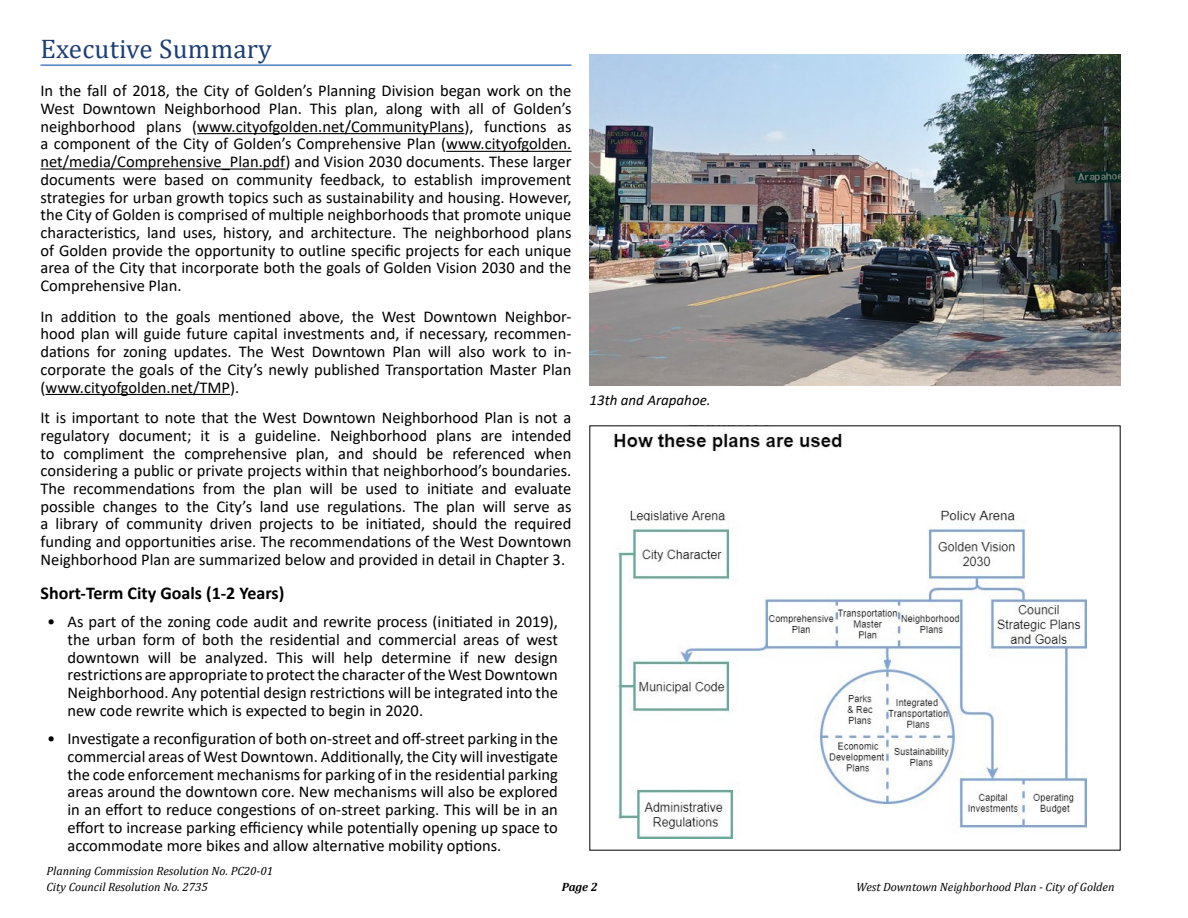
<style>
.page{position:relative;width:1188px;height:918px;background:#fff}
.page>*{position:absolute;margin:0;border:0;box-sizing:border-box;transform-origin:0 0}
.t1{font:27px "Cambria";letter-spacing:.01em;color:#1d3f77}
.t2{font:700 18px "Calibri";color:#000}
.t3{font:16.5px/17.7px "Calibri";color:#000;text-align:justify}
.t4{font:italic 15px "Calibri";color:#000}
.t5{font:italic 12px/16.4px "Cambria";color:#000}
.t6{font:italic 700 12px "Cambria";color:#000}
</style>
<div class="page">
<hr style="left:40px;top:64px;width:532px;height:2px;background:#4f81be">
<hr style="left:197px;top:133px;width:267px;height:1px;background:#000">
<hr style="left:446px;top:151px;width:125px;height:1px;background:#000">
<hr style="left:40px;top:169px;width:246px;height:1px;background:#000">
<hr style="left:46px;top:394px;width:184px;height:1px;background:#000">
<img style="left:590px;top:54px;width:530px;height:331px">
<img style="left:614px;top:433px;width:472px;height:406px">
<h1 class="t1" style="left:40px;top:33px;width:233px">Executive Summary</h1>
<p class="t3" style="left:40px;top:82px;width:533px">In the fall of 2018, the City of Golden’s Planning Division began work on the West Downtown Neighborhood Plan. This plan, along with all of Golden’s neighborhood plans (www.cityofgolden.net/CommunityPlans), functions as a component of the City of Golden’s Comprehensive Plan (www.cityofgolden. net/media/Comprehensive_Plan.pdf) and Vision 2030 documents. These larger documents were based on community feedback, to establish improvement strategies for urban growth topics such as sustainability and housing. However, the City of Golden is comprised of multiple neighborhoods that promote unique characteristics, land uses, history, and architecture. The neighborhood plans of Golden provide the opportunity to outline specific projects for each unique area of the City that incorporate both the goals of Golden Vision 2030 and the Comprehensive Plan.</p>
<p class="t3" style="left:40px;top:307px;width:533px">In addition to the goals mentioned above, the West Downtown Neighbor&shy;hood plan will guide future capital investments and, if necessary, recommen&shy;dations for zoning updates. The West Downtown Plan will also work to in&shy;corporate the goals of the City’s newly published Transportation Master Plan (www.cityofgolden.net/TMP).</p>
<p class="t3" style="left:40px;top:409px;width:533px">It is important to note that the West Downtown Neighborhood Plan is not a regulatory document; it is a guideline. Neighborhood plans are intended to compliment the comprehensive plan, and should be referenced when considering a public or private projects within that neighborhood’s boundaries.<br>The recommendations from the plan will be used to initiate and evaluate possible changes to the City’s land use regulations. The plan will serve as a library of community driven projects to be initiated, should the required funding and opportunities arise. The recommendations of the West Downtown Neighborhood Plan are summarized below and provided in detail in Chapter 3.</p>
<p class="t2" style="left:40px;top:580px;width:245px">Short-Term City Goals (1-2 Years)</p>
<p class="t3" style="left:67px;top:613px;width:492px;text-indent:-20px">• As part of the zoning code audit and rewrite process (initiated in 2019), the urban form of both the residential and commercial areas of west downtown will be analyzed. This will help determine if new design restrictions are appropriate to protect the character of the West Downtown Neighborhood. Any potential design restrictions will be integrated into the new code rewrite which is expected to begin in 2020.</p>
<p class="t3" style="left:67px;top:730px;width:492px;text-indent:-20px">• Investigate a reconfiguration of both on-street and off-street parking in the commercial areas of West Downtown. Additionally, the City will investigate the code enforcement mechanisms for parking of in the residential parking areas around the downtown core. New mechanisms will also be explored in an effort to reduce congestions of on-street parking. This will be in an effort to increase parking efficiency while potentially opening up space to accommodate more bikes and allow alternative mobility options.</p>
<p class="t4" style="left:590px;top:390px;width:123px">13th and Arapahoe.</p>
<p class="t5" style="left:46px;top:862px;width:228px">Planning Commission Resolution No. PC20-01<br>City Council Resolution No. 2735</p>
<p class="t6" style="left:562px;top:878px;width:38px">Page 2</p>
<p class="t5" style="left:856px;top:878px;width:260px">West Downtown Neighborhood Plan - City of Golden</p>
</div>
